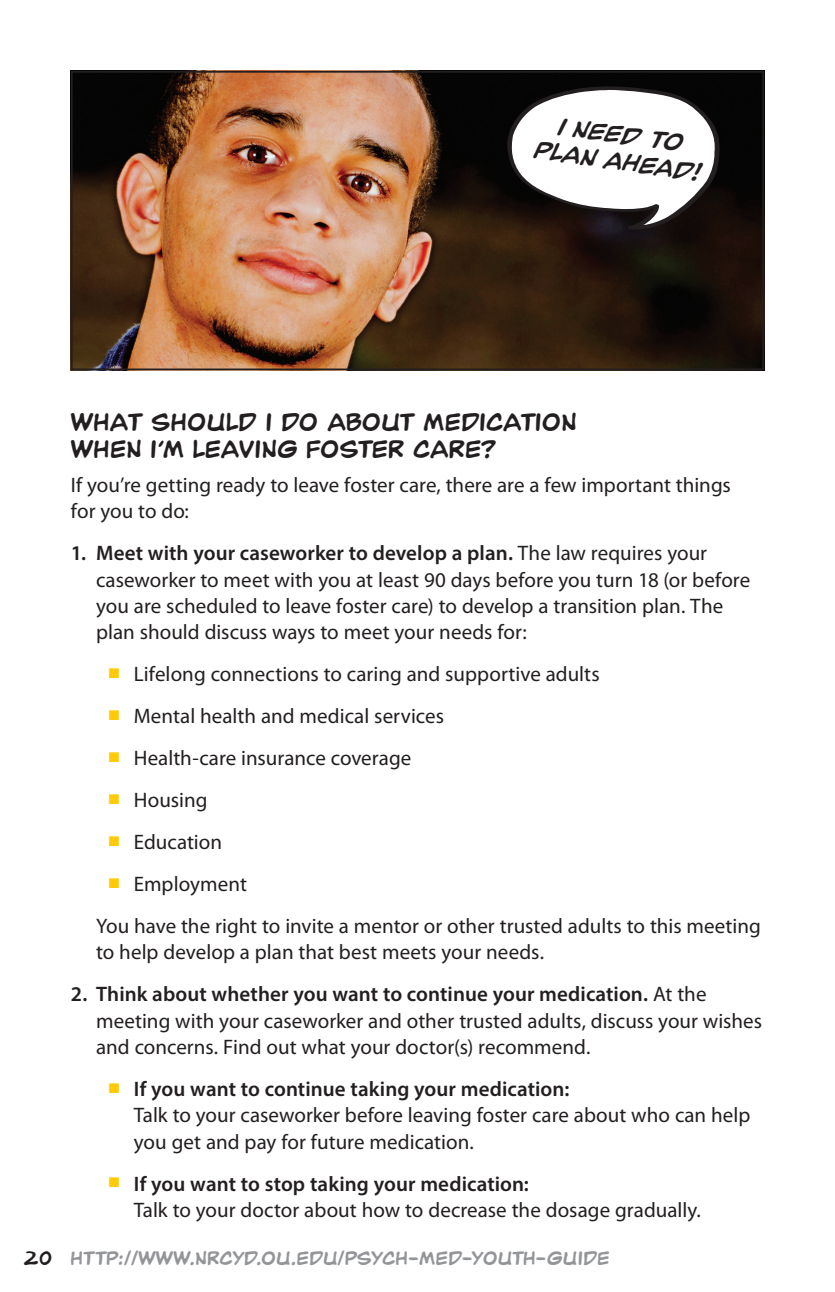
<style>
.page{position:relative;width:835px;height:1292px;background:#fff}
.page>*{position:absolute;margin:0;border:0;box-sizing:border-box;transform-origin:0 0}
.box_title{font:22.75px/27.3px "Comic Plain";letter-spacing:.005em;color:#231f20}
.quote_text{font:italic 22.75px/26.4px "Comic";color:#231f20;text-align:center}
.body_text{font:21px/26.2px "Myriad Pro";color:#231f20}
.t1{font:17.5px "Comic Plain";letter-spacing:-.015em;color:#939598}
.s1{font-weight:600}
.s2{color:#231f20}
</style>
<div class="page">
<img style="left:74px;top:74px;width:687px;height:293px">
<div style="left:71px;top:71px;width:693px;height:299px;border:2px solid #231f20"></div>
<svg style="left:506px;top:86px;width:215px;height:144px"></svg>
<p class="quote_text" style="left:539px;top:109px;width:167px;rotate:8deg">I need to plan ahead!</p>
<p class="box_title" style="left:71px;top:407px;width:507px">WHAT SHOULD I DO ABOUT MEDICATION<br>WHEN I’M LEAVING FOSTER CARE?</p>
<p class="body_text" style="left:71px;top:471px;width:661px">If you’re getting ready to leave foster care, there are a few important things for you to do:</p>
<p class="body_text" style="left:96px;top:540px;width:656px;text-indent:-25px"><span class="s1">1. Meet with your caseworker to develop a plan.</span> The law requires your caseworker to meet with you at least 90 days before you turn 18 (or before you are scheduled to leave foster care) to develop a transition plan. The plan should discuss ways to meet your needs for:</p>
<p class="body_text" style="left:109px;top:660px;width:492px"><sup>■</sup> Lifelong connections to caring and supportive adults</p>
<p class="body_text" style="left:109px;top:702px;width:337px"><sup>■</sup> Mental health and medical services</p>
<p class="body_text" style="left:109px;top:744px;width:304px"><sup>■</sup> Health-care insurance coverage</p>
<p class="body_text" style="left:109px;top:786px;width:100px"><sup>■</sup> Housing</p>
<p class="body_text" style="left:109px;top:828px;width:115px"><sup>■</sup> Education</p>
<p class="body_text" style="left:109px;top:870px;width:140px"><sup>■</sup> Employment</p>
<p class="body_text" style="left:96px;top:912px;width:666px">You have the right to invite a mentor or other trusted adults to this meeting to help develop a plan that best meets your needs.</p>
<p class="body_text" style="left:96px;top:981px;width:667px;text-indent:-25px"><span class="s1">2. Think about whether you want to continue your medication.</span> At the meeting with your caseworker and other trusted adults, discuss your wishes and concerns. Find out what your doctor(s) recommend.</p>
<p class="body_text" style="left:134px;top:1075px;width:618px;text-indent:-25px"><sup>■</sup> <span class="s1">If you want to continue taking your medication:<br></span>Talk to your caseworker before leaving foster care about who can help you get and pay for future medication.</p>
<p class="body_text" style="left:134px;top:1170px;width:568px;text-indent:-25px"><sup>■</sup> <span class="s1">If you want to stop taking your medication:<br></span>Talk to your doctor about how to decrease the dosage gradually.</p>
<p class="t1" style="left:24px;top:1247px;width:587px"><span class="s2">20</span> HTTP://WWW.NRCYD.OU.EDU/PSYCH-MED-YOUTH-GUIDE</p>
</div>
